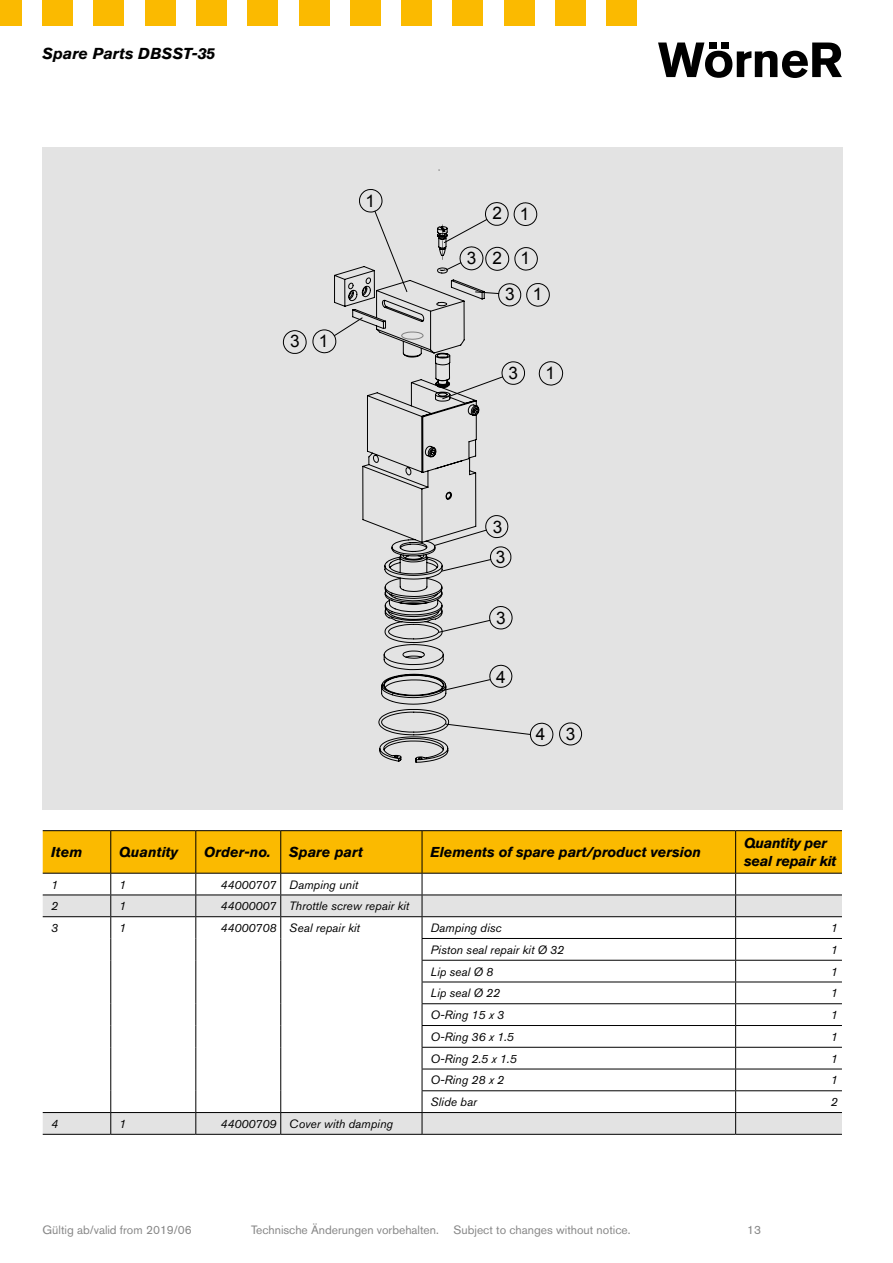
<style>
.page{position:relative;width:893px;height:1263px;background:#fff}
.page>*{position:absolute;margin:0;border:0;box-sizing:border-box;transform-origin:0 0}
.t1{font:17.25px "Arial";color:#000}
.t2{font:italic 700 15.75px "Akzidenz Grotesk BE";color:#000}
.t3{font:italic 700 14.25px/17.7px "Akzidenz Grotesk BE";letter-spacing:-.01em;color:#000}
.t4{font:italic 12px "Akzidenz Grotesk BE";color:#000}
.t5{font:12px "Akzidenz Grotesk BE";color:#878787}
</style>
<div class="page">
<svg style="left:658px;top:43px;width:184px;height:35px"></svg>
<div style="left:0;top:0;width:21px;height:26px;background:#fbba00"></div>
<div style="left:43px;top:0;width:30px;height:26px;background:#fbba00"></div>
<div style="left:94px;top:0;width:30px;height:26px;background:#fbba00"></div>
<div style="left:145px;top:0;width:30px;height:26px;background:#fbba00"></div>
<div style="left:196px;top:0;width:30px;height:26px;background:#fbba00"></div>
<div style="left:248px;top:0;width:30px;height:26px;background:#fbba00"></div>
<div style="left:299px;top:0;width:30px;height:26px;background:#fbba00"></div>
<div style="left:350px;top:0;width:30px;height:26px;background:#fbba00"></div>
<div style="left:402px;top:0;width:30px;height:26px;background:#fbba00"></div>
<div style="left:453px;top:0;width:30px;height:26px;background:#fbba00"></div>
<div style="left:504px;top:0;width:30px;height:26px;background:#fbba00"></div>
<div style="left:555px;top:0;width:30px;height:26px;background:#fbba00"></div>
<div style="left:607px;top:0;width:30px;height:26px;background:#fbba00"></div>
<div style="left:43px;top:148px;width:800px;height:662px;background:#e3e3e3"></div>
<svg style="left:283px;top:203px;width:299px;height:543px"></svg>
<svg style="left:333px;top:169px;width:198px;height:566px"></svg>
<svg style="left:333px;top:225px;width:152px;height:538px"></svg>
<svg style="left:43px;top:831px;width:799px;height:303px"></svg>
<hr style="left:43px;top:1134px;width:68px;height:1px;background:#000">
<hr style="left:111px;top:1134px;width:85px;height:1px;background:#000">
<hr style="left:196px;top:1134px;width:85px;height:1px;background:#000">
<hr style="left:281px;top:1134px;width:141px;height:1px;background:#000">
<hr style="left:422px;top:1134px;width:314px;height:1px;background:#000">
<hr style="left:736px;top:1134px;width:106px;height:1px;background:#000">
<hr style="left:43px;top:830px;width:68px;height:1px;background:#000">
<hr style="left:111px;top:830px;width:85px;height:1px;background:#000">
<hr style="left:196px;top:830px;width:85px;height:1px;background:#000">
<hr style="left:281px;top:830px;width:141px;height:1px;background:#000">
<hr style="left:422px;top:830px;width:314px;height:1px;background:#000">
<hr style="left:736px;top:830px;width:106px;height:1px;background:#000">
<h2 class="t2" style="left:43px;top:44px;width:174px">Spare Parts DBSST-35</h2>
<h1 class="t1" style="left:365px;top:189px;width:11px">1</h1>
<h1 class="t1" style="left:290px;top:330px;width:11px">3</h1>
<h1 class="t1" style="left:319px;top:330px;width:11px">1</h1>
<h1 class="t1" style="left:467px;top:246px;width:11px">3</h1>
<h1 class="t1" style="left:492px;top:202px;width:11px">2</h1>
<h1 class="t1" style="left:520px;top:202px;width:11px">1</h1>
<h1 class="t1" style="left:492px;top:247px;width:39px">2 1</h1>
<h1 class="t1" style="left:505px;top:283px;width:11px">3</h1>
<h1 class="t1" style="left:533px;top:283px;width:11px">1</h1>
<h1 class="t1" style="left:509px;top:361px;width:11px">3</h1>
<h1 class="t1" style="left:545px;top:361px;width:11px">1</h1>
<h1 class="t1" style="left:493px;top:515px;width:11px">3</h1>
<h1 class="t1" style="left:496px;top:545px;width:11px">3</h1>
<h1 class="t1" style="left:496px;top:607px;width:11px">3</h1>
<h1 class="t1" style="left:496px;top:665px;width:11px">4</h1>
<h1 class="t1" style="left:536px;top:722px;width:41px">4 3</h1>
<p class="t3" style="left:51px;top:843px;width:33px">Item</p>
<p class="t3" style="left:119px;top:843px;width:60px">Quantity</p>
<p class="t3" style="left:204px;top:843px;width:68px">Order-no.</p>
<p class="t3" style="left:289px;top:843px;width:75px">Spare part</p>
<p class="t3" style="left:431px;top:843px;width:272px">Elements of spare part/product version</p>
<p class="t3" style="left:744px;top:834px;width:94px">Quantity per seal repair kit</p>
<p class="t4" style="left:51px;top:877px;width:8px">1</p>
<p class="t4" style="left:119px;top:877px;width:8px">1</p>
<p class="t4" style="left:221px;top:877px;width:139px">44000707 Damping unit</p>
<p class="t4" style="left:51px;top:899px;width:8px">2</p>
<p class="t4" style="left:119px;top:899px;width:8px">1</p>
<p class="t4" style="left:220px;top:899px;width:190px">44000007 Throttle screw repair kit</p>
<p class="t4" style="left:51px;top:921px;width:8px">3</p>
<p class="t4" style="left:119px;top:921px;width:8px">1</p>
<p class="t4" style="left:220px;top:921px;width:141px">44000708 Seal repair kit</p>
<p class="t4" style="left:430px;top:921px;width:73px">Damping disc</p>
<p class="t4" style="left:831px;top:921px;width:8px">1</p>
<p class="t4" style="left:430px;top:942px;width:135px">Piston seal repair kit Ø 32</p>
<p class="t4" style="left:831px;top:942px;width:8px">1</p>
<p class="t4" style="left:430px;top:964px;width:64px">Lip seal Ø 8</p>
<p class="t4" style="left:831px;top:964px;width:8px">1</p>
<p class="t4" style="left:430px;top:986px;width:71px">Lip seal Ø 22</p>
<p class="t4" style="left:831px;top:986px;width:8px">1</p>
<p class="t4" style="left:430px;top:1008px;width:75px">O-Ring 15 x 3</p>
<p class="t4" style="left:831px;top:1008px;width:8px">1</p>
<p class="t4" style="left:430px;top:1029px;width:85px">O-Ring 36 x 1.5</p>
<p class="t4" style="left:831px;top:1029px;width:8px">1</p>
<p class="t4" style="left:430px;top:1051px;width:88px">O-Ring 2.5 x 1.5</p>
<p class="t4" style="left:831px;top:1051px;width:8px">1</p>
<p class="t4" style="left:430px;top:1073px;width:75px">O-Ring 28 x 2</p>
<p class="t4" style="left:831px;top:1073px;width:8px">1</p>
<p class="t4" style="left:430px;top:1095px;width:48px">Slide bar</p>
<p class="t4" style="left:831px;top:1095px;width:8px">2</p>
<p class="t4" style="left:51px;top:1116px;width:8px">4</p>
<p class="t4" style="left:119px;top:1116px;width:8px">1</p>
<p class="t4" style="left:220px;top:1116px;width:174px">44000709 Cover with damping</p>
<p class="t5" style="left:43px;top:1222px;width:151px">Gültig ab/valid from 2019/06</p>
<p class="t5" style="left:251px;top:1222px;width:381px">Technische Änderungen vorbehalten. Subject to changes without notice.</p>
<p class="t5" style="left:747px;top:1222px;width:15px">13</p>
</div>
